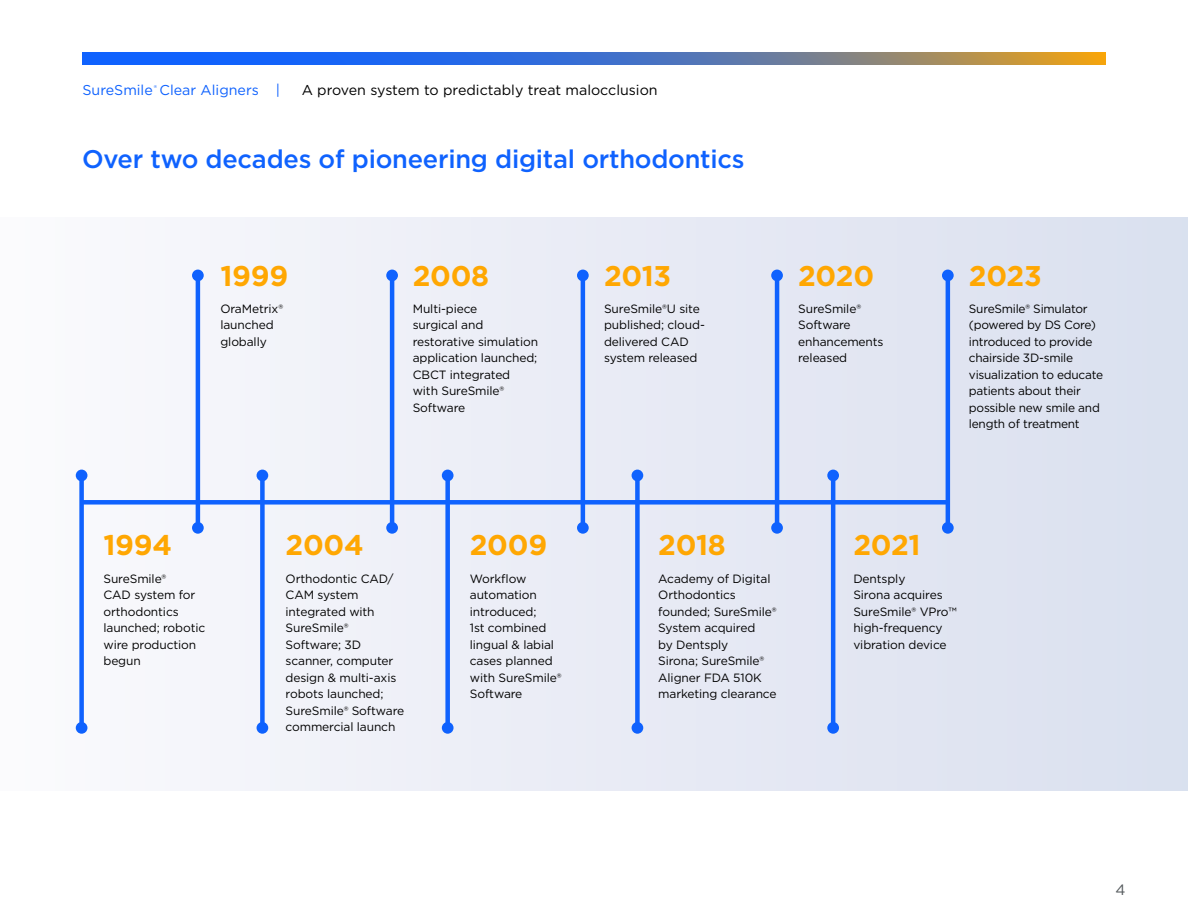
<style>
.page{position:relative;width:1188px;height:918px;background:#fff}
.page>*{position:absolute;margin:0;border:0;box-sizing:border-box;transform-origin:0 0}
.t1{font:700 28.5px "Gotham";letter-spacing:-.01em;color:#ffa702}
.t2{font:500 25.5px "Gotham";letter-spacing:-.01em;color:#0f62fe}
.t3{font:15px "Gotham";color:#53585b}
.t4{font:14.25px "Gotham";color:#000}
.t5{font:14.25px "Gotham";color:#0f62fe}
.t6{font:12px/16.5px "Gotham";letter-spacing:-.01em;color:#000}
</style>
<div class="page">
<div style="left:0;top:218px;width:1188px;height:572px;background:linear-gradient(to right,#fafafd,#d9dfef)"></div>
<div style="left:82px;top:500px;width:866px;height:5px;background:#0f62fe"></div>
<svg style="left:82px;top:53px;width:1024px;height:11px;background:#5375b6"></svg>
<div style="left:79px;top:475px;width:5px;height:253px;background:#0f62fe"></div>
<div style="left:76px;top:722px;width:11px;height:12px;background:#0f62fe;border-radius:50%"></div>
<div style="left:76px;top:470px;width:11px;height:11px;background:#0f62fe;border-radius:50%"></div>
<div style="left:260px;top:475px;width:5px;height:253px;background:#0f62fe"></div>
<div style="left:257px;top:722px;width:11px;height:12px;background:#0f62fe;border-radius:50%"></div>
<div style="left:257px;top:470px;width:11px;height:11px;background:#0f62fe;border-radius:50%"></div>
<div style="left:445px;top:475px;width:5px;height:253px;background:#0f62fe"></div>
<div style="left:442px;top:722px;width:12px;height:12px;background:#0f62fe;border-radius:50%"></div>
<div style="left:442px;top:470px;width:12px;height:11px;background:#0f62fe;border-radius:50%"></div>
<div style="left:635px;top:475px;width:5px;height:253px;background:#0f62fe"></div>
<div style="left:632px;top:722px;width:11px;height:12px;background:#0f62fe;border-radius:50%"></div>
<div style="left:632px;top:470px;width:11px;height:11px;background:#0f62fe;border-radius:50%"></div>
<hr style="left:831px;top:475px;width:4px;height:253px;background:#0f62fe">
<div style="left:827px;top:722px;width:12px;height:12px;background:#0f62fe;border-radius:50%"></div>
<div style="left:827px;top:470px;width:12px;height:11px;background:#0f62fe;border-radius:50%"></div>
<hr style="left:196px;top:275px;width:4px;height:253px;background:#0f62fe">
<div style="left:192px;top:522px;width:12px;height:12px;background:#0f62fe;border-radius:50%"></div>
<div style="left:192px;top:270px;width:12px;height:11px;background:#0f62fe;border-radius:50%"></div>
<hr style="left:390px;top:275px;width:4px;height:253px;background:#0f62fe">
<div style="left:386px;top:522px;width:12px;height:12px;background:#0f62fe;border-radius:50%"></div>
<div style="left:386px;top:270px;width:12px;height:11px;background:#0f62fe;border-radius:50%"></div>
<hr style="left:581px;top:275px;width:4px;height:253px;background:#0f62fe">
<div style="left:577px;top:522px;width:12px;height:12px;background:#0f62fe;border-radius:50%"></div>
<div style="left:577px;top:270px;width:12px;height:11px;background:#0f62fe;border-radius:50%"></div>
<hr style="left:775px;top:275px;width:4px;height:253px;background:#0f62fe">
<div style="left:771px;top:522px;width:12px;height:12px;background:#0f62fe;border-radius:50%"></div>
<div style="left:771px;top:270px;width:12px;height:11px;background:#0f62fe;border-radius:50%"></div>
<hr style="left:946px;top:275px;width:4px;height:253px;background:#0f62fe">
<div style="left:942px;top:522px;width:12px;height:12px;background:#0f62fe;border-radius:50%"></div>
<div style="left:942px;top:270px;width:12px;height:11px;background:#0f62fe;border-radius:50%"></div>
<p class="t5" style="left:82px;top:81px;width:199px">SureSmile<sup>®</sup> Clear Aligners |</p>
<p class="t4" style="left:302px;top:81px;width:358px">A proven system to predictably treat malocclusion</p>
<h2 class="t2" style="left:82px;top:142px;width:664px">Over two decades of pioneering digital orthodontics</h2>
<h1 class="t1" style="left:220px;top:257px;width:69px">1999</h1>
<p class="t6" style="left:220px;top:300px;width:64px">OraMetrix® launched globally</p>
<h1 class="t1" style="left:413px;top:257px;width:78px">2008</h1>
<p class="t6" style="left:413px;top:300px;width:127px">Multi-piece<br>surgical and restorative simulation application launched;<br>CBCT integrated with SureSmile®<br>Software</p>
<h1 class="t1" style="left:604px;top:257px;width:69px">2013</h1>
<p class="t6" style="left:604px;top:300px;width:102px">SureSmile®U site published; cloud&shy;delivered CAD system released</p>
<h1 class="t1" style="left:798px;top:257px;width:77px">2020</h1>
<p class="t6" style="left:798px;top:300px;width:87px">SureSmile®<br>Software enhancements released</p>
<h1 class="t1" style="left:969px;top:257px;width:74px">2023</h1>
<p class="t6" style="left:969px;top:300px;width:136px">SureSmile® Simulator (powered by DS Core) introduced to provide chairside 3D-smile visualization to educate patients about their possible new smile and length of treatment</p>
<h1 class="t1" style="left:104px;top:526px;width:70px">1994</h1>
<p class="t6" style="left:104px;top:570px;width:103px">SureSmile®<br>CAD system for orthodontics launched; robotic wire production begun</p>
<h1 class="t1" style="left:286px;top:526px;width:80px">2004</h1>
<p class="t6" style="left:286px;top:570px;width:120px">Orthodontic CAD/<br>CAM system integrated with<br>SureSmile®<br>Software; 3D scanner, computer design &amp; multi-axis robots launched;<br>SureSmile® Software commercial launch</p>
<h1 class="t1" style="left:470px;top:526px;width:79px">2009</h1>
<p class="t6" style="left:470px;top:570px;width:93px">Workflow automation introduced;<br>1st combined lingual &amp; labial cases planned with SureSmile®<br>Software</p>
<h1 class="t1" style="left:658px;top:526px;width:69px">2018</h1>
<p class="t6" style="left:658px;top:570px;width:120px">Academy of Digital<br>Orthodontics founded; SureSmile®<br>System acquired<br>by Dentsply<br>Sirona; SureSmile®<br>Aligner FDA 510K marketing clearance</p>
<h1 class="t1" style="left:853px;top:526px;width:69px">2021</h1>
<p class="t6" style="left:853px;top:570px;width:105px">Dentsply<br>Sirona acquires<br>SureSmile® VPro™ high-frequency vibration device</p>
<p class="t3" style="left:1116px;top:880px;width:12px">4</p>
</div>
